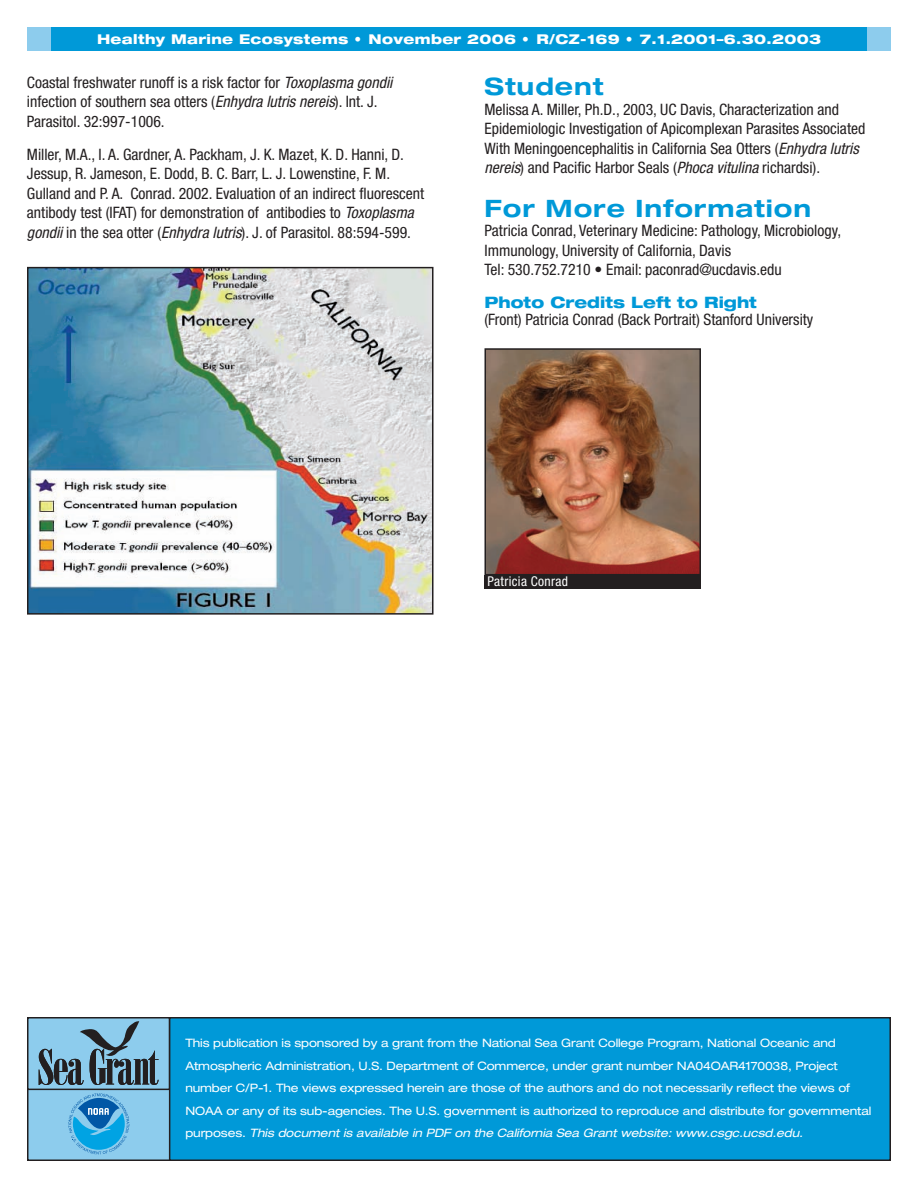
<style>
.page{position:relative;width:918px;height:1188px;background:#fff}
.page>*{position:absolute;margin:0;border:0;box-sizing:border-box;transform-origin:0 0}
.t1{font:700 expanded 24px "Helvetica Neue";letter-spacing:.04em;color:#0099d8}
.t2{font:condensed 15.75px/19.5px "Helvetica Neue";color:#231f20}
.t3{font:800 expanded 15.75px "Helvetica Neue";color:#0099d8}
.t4{font:800 expanded 13.5px "Helvetica Neue";letter-spacing:.025em;color:#fff}
.t5{font:condensed 13.5px "Helvetica Neue";letter-spacing:.025em;color:#fff}
.t6{font:expanded 11.7px/22.5px "Helvetica Neue";letter-spacing:-.01em;color:#fff}
.s1{font-style:italic}
</style>
<div class="page">
<div style="left:27px;top:27px;width:864px;height:24px;background:#0099d8"></div>
<div style="left:27px;top:27px;width:24px;height:24px;background:#8dcced"></div>
<div style="left:867px;top:27px;width:24px;height:24px;background:#8dcced"></div>
<img style="left:30px;top:270px;width:401px;height:342px">
<div style="left:27px;top:267px;width:407px;height:348px;border:2px solid #231f20"></div>
<div style="left:28px;top:1089px;width:142px;height:71px;background:#8dcced"></div>
<svg style="left:68px;top:1093px;width:61px;height:61px"></svg>
<div style="left:27px;top:1088px;width:144px;height:73px;border:2px solid #231f20"></div>
<div style="left:28px;top:1018px;width:142px;height:71px;background:#8dcced"></div>
<svg style="left:39px;top:1021px;width:120px;height:64px"></svg>
<div style="left:27px;top:1017px;width:143px;height:73px;border:2px solid #231f20"></div>
<div style="left:170px;top:1018px;width:720px;height:142px;background:#0099d8"></div>
<div style="left:169px;top:1017px;width:722px;height:144px;border:2px solid #231f20"></div>
<img style="left:487px;top:351px;width:211px;height:221px">
<div style="left:484px;top:348px;width:217px;height:227px;border:2px solid #231f20"></div>
<div style="left:484px;top:575px;width:217px;height:14px;background:#231f20"></div>
<p class="t4" style="left:97px;top:34px;width:725px">Healthy Marine Ecosystems • November 2006 • R/CZ-169 • 7.1.2001–6.30.2003</p>
<p class="t2" style="left:27px;top:74px;width:367px">Coastal freshwater runoff is a risk factor for <span class="s1">Toxoplasma gondii </span>infection of southern sea otters (<span class="s1">Enhydra lutris nereis</span>). Int. J.<br>Parasitol. 32:997-1006.</p>
<p class="t2" style="left:27px;top:146px;width:399px">Miller, M.A., I. A. Gardner, A. Packham, J. K. Mazet, K. D. Hanni, D.<br>Jessup, R. Jameson, E. Dodd, B. C. Barr, L. J. Lowenstine, F. M.<br>Gulland and P. A. Conrad. 2002. Evaluation of an indirect fluorescent antibody test (IFAT) for demonstration of antibodies to <span class="s1">Toxoplasma gondii</span> in the sea otter (<span class="s1">Enhydra lutris</span>). J. of Parasitol. 88:594-599.</p>
<h1 class="t1" style="left:484px;top:78px;width:120px">Student</h1>
<p class="t2" style="left:484px;top:101px;width:383px">Melissa A. Miller, Ph.D., 2003, UC Davis, Characterization and Epidemiologic Investigation of Apicomplexan Parasites Associated With Meningoencephalitis in California Sea Otters (<span class="s1">Enhydra lutris nereis</span>) and Pacific Harbor Seals (<span class="s1">Phoca vitulina</span> richardsi).</p>
<h1 class="t1" style="left:484px;top:199px;width:328px">For More Information</h1>
<p class="t2" style="left:484px;top:222px;width:358px">Patricia Conrad, Veterinary Medicine: Pathology, Microbiology,<br>Immunology, University of California, Davis<br>Tel: 530.752.7210 • Email: paconrad@ucdavis.edu</p>
<p class="t3" style="left:484px;top:296px;width:274px">Photo Credits Left to Right</p>
<p class="t2" style="left:484px;top:311px;width:330px">(Front) Patricia Conrad (Back Portrait) Stanford University</p>
<p class="t5" style="left:488px;top:576px;width:82px">Patricia Conrad</p>
<p class="t6" style="left:185px;top:1033px;width:687px">This publication is sponsored by a grant from the National Sea Grant College Program, National Oceanic and Atmospheric Administration, U.S. Department of Commerce, under grant number NA04OAR4170038, Project number C/P-1. The views expressed herein are those of the authors and do not necessarily reflect the views of NOAA or any of its sub-agencies. The U.S. government is authorized to reproduce and distribute for governmental purposes. <span class="s1">This document is available in PDF on the California Sea Grant website: www.csgc.ucsd.edu.</span></p>
</div>
